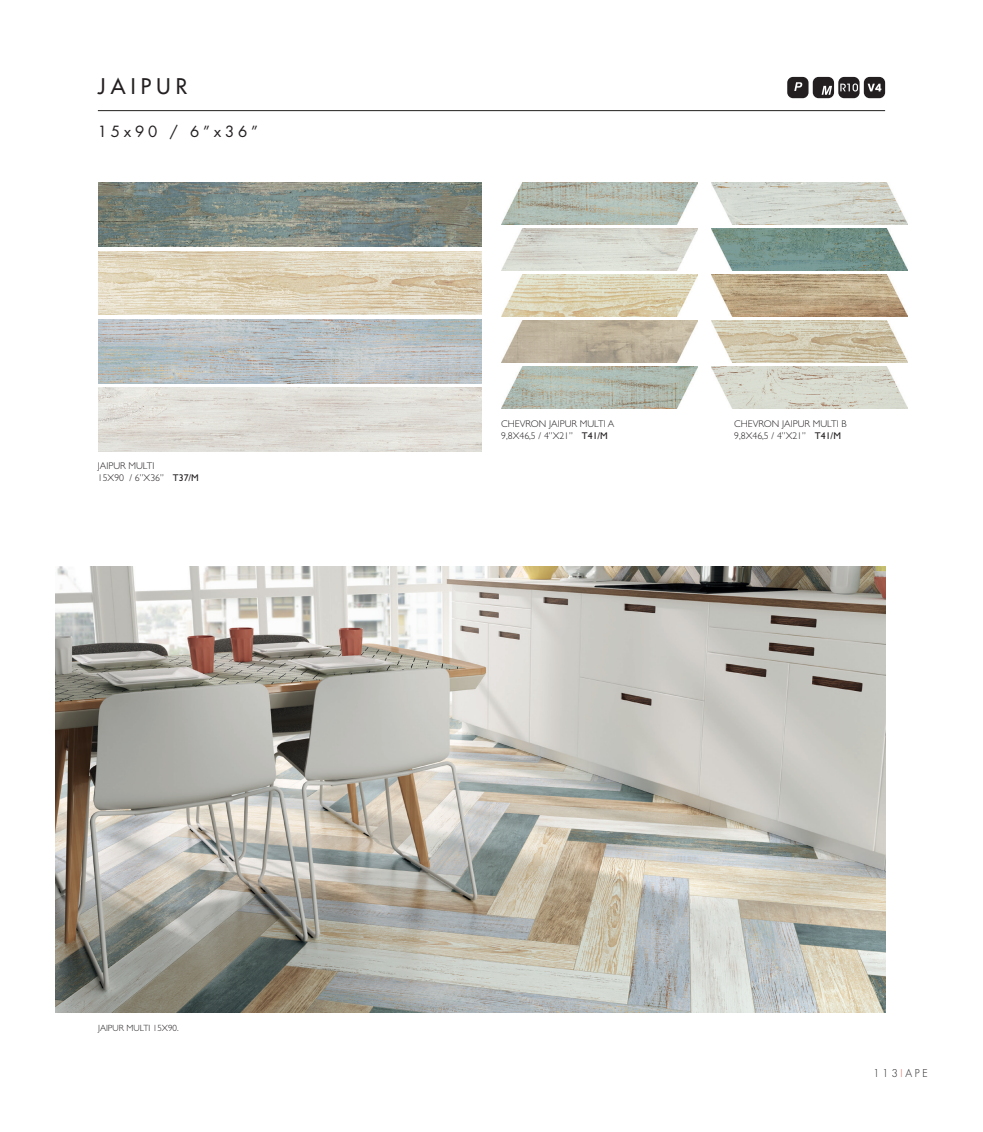
<style>
.page{position:relative;width:983px;height:1132px;background:#fff}
.page>*{position:absolute;margin:0;border:0;box-sizing:border-box;transform-origin:0 0}
.CABECERA{font:500 21px "Futura Std";letter-spacing:.25em;color:#231f20}
.Texto_producto{font:15px "Futura Std";letter-spacing:.25em;color:#231f20}
.t1{font:300 10.5px "Futura Std";letter-spacing:.25em;color:#231f20}
.Texto_producto-2{font:300 9.75px/11.7px "Gill Sans Std";color:#231f20}
.Texto_producto-3{font:300 9px "Gill Sans Std";color:#231f20}
.s1{font-weight:400}
.s2{color:#eb675b}
</style>
<div class="page">
<img style="left:55px;top:566px;width:829px;height:446px">
<hr style="left:98px;top:110px;width:786px;height:1px;background:#231f20">
<svg style="left:787px;top:77px;width:97px;height:21px"></svg>
<img style="left:98px;top:387px;width:383px;height:64px">
<img style="left:98px;top:319px;width:383px;height:64px">
<img style="left:98px;top:251px;width:383px;height:64px">
<img style="left:98px;top:183px;width:383px;height:64px">
<img style="left:501px;top:367px;width:195px;height:41px">
<img style="left:711px;top:367px;width:196px;height:41px">
<img style="left:501px;top:321px;width:195px;height:41px">
<img style="left:501px;top:275px;width:195px;height:41px">
<img style="left:501px;top:229px;width:195px;height:41px">
<img style="left:501px;top:183px;width:195px;height:42px">
<img style="left:711px;top:321px;width:196px;height:41px">
<img style="left:711px;top:275px;width:196px;height:41px">
<img style="left:711px;top:229px;width:196px;height:41px">
<img style="left:711px;top:183px;width:196px;height:42px">
<p class="CABECERA" style="left:98px;top:73px;width:91px">JAIPUR</p>
<p class="Texto_producto" style="left:98px;top:122px;width:161px">15x90 / 6”x36”</p>
<p class="Texto_producto-2" style="left:98px;top:460px;width:58px">JAIPUR MULTI</p>
<p class="Texto_producto-2" style="left:98px;top:472px;width:102px">15X90 / 6’’X36’’ <span class="s1">T37/M</span></p>
<p class="Texto_producto-3" style="left:98px;top:1022px;width:82px">JAIPUR MULTI 15X90.</p>
<p class="Texto_producto-2" style="left:501px;top:418px;width:114px">CHEVRON JAIPUR MULTI A<br>9,8X46,5 / 4’’X21’’ <span class="s1">T41/M</span></p>
<p class="Texto_producto-2" style="left:734px;top:418px;width:114px">CHEVRON JAIPUR MULTI B<br>9,8X46,5 / 4’’X21’’ <span class="s1">T41/M</span></p>
<p class="t1" style="left:872px;top:1066px;width:56px">113<span class="s2">I</span>APE</p>
</div>
